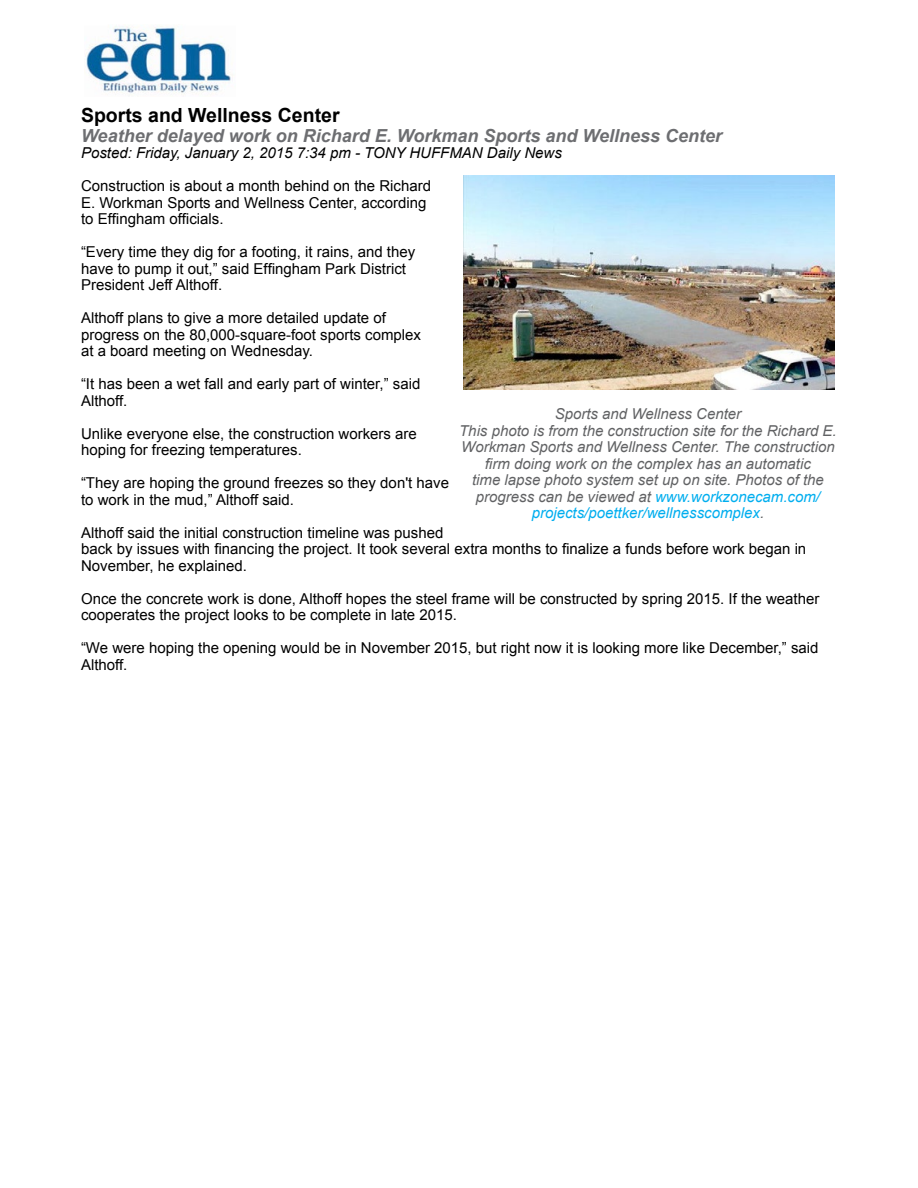
<style>
.page{position:relative;width:918px;height:1188px;background:#fff}
.page>*{position:absolute;margin:0;border:0;box-sizing:border-box;transform-origin:0 0}
.t1{font:700 19.5px "Arial";color:#000}
.t2{font:italic 700 18px "Arial";color:#6d6e71}
.t3{font:15px/16.5px "Arial";color:#000}
.t4{font:italic 15px/16.5px "Arial";color:#616264;text-align:center}
.t5{font:italic 15px "Arial";color:#000}
.s1{color:#00aeef}
</style>
<div class="page">
<img style="left:464px;top:176px;width:371px;height:214px">
<img style="left:85px;top:26px;width:148px;height:68px">
<h1 class="t1" style="left:81px;top:102px;width:260px">Sports and Wellness Center</h1>
<p class="t2" style="left:81px;top:123px;width:643px">Weather delayed work on Richard E. Workman Sports and Wellness Center</p>
<p class="t5" style="left:81px;top:143px;width:482px">Posted: Friday, January 2, 2015 7:34 pm - TONY HUFFMAN Daily News</p>
<p class="t3" style="left:81px;top:178px;width:352px">Construction is about a month behind on the Richard<br>E. Workman Sports and Wellness Center, according to Effingham officials.</p>
<p class="t3" style="left:81px;top:244px;width:336px">“Every time they dig for a footing, it rains, and they have to pump it out,” said Effingham Park District<br>President Jeff Althoff.</p>
<p class="t3" style="left:81px;top:310px;width:342px">Althoff plans to give a more detailed update of progress on the 80,000-square-foot sports complex at a board meeting on Wednesday.</p>
<p class="t3" style="left:81px;top:376px;width:341px">“It has been a wet fall and early part of winter,” said<br>Althoff.</p>
<p class="t3" style="left:81px;top:425px;width:337px">Unlike everyone else, the construction workers are hoping for freezing temperatures.</p>
<p class="t3" style="left:81px;top:475px;width:370px">“They are hoping the ground freezes so they don't have to work in the mud,” Althoff said.</p>
<p class="t3" style="left:81px;top:524px;width:727px">Althoff said the initial construction timeline was pushed<br>back by issues with financing the project. It took several extra months to finalize a funds before work began in<br>November, he explained.</p>
<p class="t3" style="left:81px;top:590px;width:740px">Once the concrete work is done, Althoff hopes the steel frame will be constructed by spring 2015. If the weather cooperates the project looks to be complete in late 2015.</p>
<p class="t3" style="left:81px;top:640px;width:739px">“We were hoping the opening would be in November 2015, but right now it is looking more like December,” said<br>Althoff.</p>
<p class="t4" style="left:459px;top:406px;width:379px">Sports and Wellness Center<br>This photo is from the construction site for the Richard E.<br>Workman Sports and Wellness Center. The construction firm doing work on the complex has an automatic<br>time lapse photo system set up on site. Photos of the progress can be viewed at <span class="s1">www.workzonecam.com/ projects/poettker/wellnesscomplex</span>.</p>
</div>
